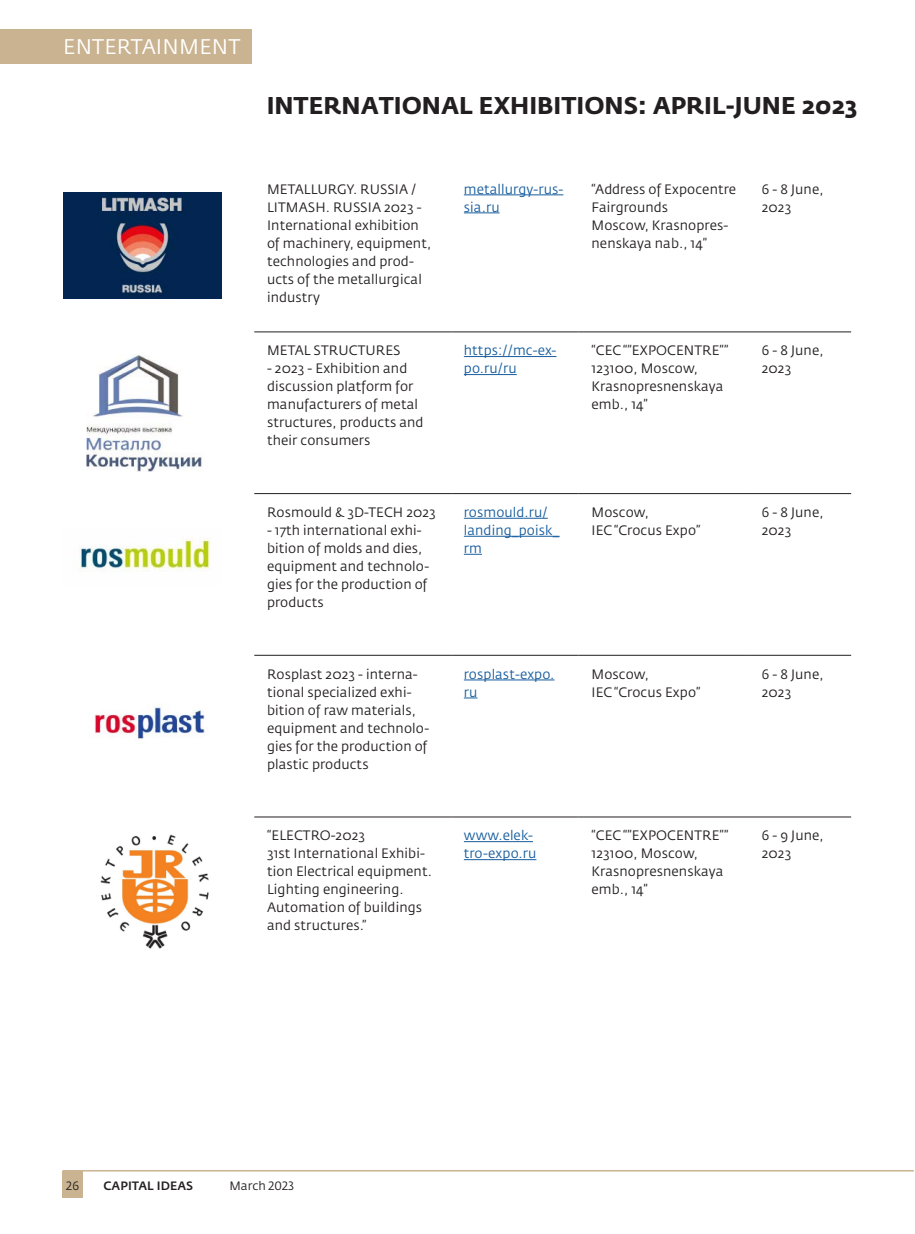
<style>
.page{position:relative;width:915px;height:1234px;background:#fff}
.page>*{position:absolute;margin:0;border:0;box-sizing:border-box;transform-origin:0 0}
.t1{font:700 24px "Fedra Sans Pro";color:#231f20}
.t2{font:21px "Fedra Sans Pro";letter-spacing:.01em;color:#fff}
.t3{font:13.5px/18px "Fedra Sans Pro";letter-spacing:.01em;color:#231f20}
.t4{font:13.5px/18px "Fedra Sans Pro";letter-spacing:.01em;color:#175d9e}
.t5{font:500 12px "Fedra Sans Pro";letter-spacing:.01em;color:#231f20}
.t6{font:12px "Fedra Sans Pro";letter-spacing:.005em;color:#231f20}
</style>
<div class="page">
<div style="left:0;top:30px;width:251px;height:34px;background:#c9b390"></div>
<hr style="left:254px;top:331px;width:197px;height:1px;background:#231f20">
<hr style="left:451px;top:331px;width:127px;height:1px;background:#231f20">
<hr style="left:578px;top:331px;width:170px;height:1px;background:#231f20">
<hr style="left:748px;top:331px;width:102px;height:1px;background:#231f20">
<hr style="left:254px;top:493px;width:197px;height:1px;background:#231f20">
<hr style="left:451px;top:493px;width:127px;height:1px;background:#231f20">
<hr style="left:578px;top:493px;width:170px;height:1px;background:#231f20">
<hr style="left:748px;top:493px;width:102px;height:1px;background:#231f20">
<hr style="left:254px;top:655px;width:197px;height:1px;background:#231f20">
<hr style="left:451px;top:655px;width:127px;height:1px;background:#231f20">
<hr style="left:578px;top:655px;width:170px;height:1px;background:#231f20">
<hr style="left:748px;top:655px;width:102px;height:1px;background:#231f20">
<hr style="left:254px;top:816px;width:197px;height:1px;background:#231f20">
<hr style="left:451px;top:816px;width:127px;height:1px;background:#231f20">
<hr style="left:578px;top:816px;width:170px;height:1px;background:#231f20">
<hr style="left:748px;top:816px;width:102px;height:1px;background:#231f20">
<hr style="left:463px;top:194px;width:100px;height:1px;background:#175d9e">
<hr style="left:463px;top:212px;width:36px;height:1px;background:#175d9e">
<hr style="left:463px;top:356px;width:93px;height:1px;background:#175d9e">
<hr style="left:463px;top:374px;width:53px;height:1px;background:#175d9e">
<hr style="left:463px;top:518px;width:84px;height:1px;background:#175d9e">
<hr style="left:463px;top:536px;width:96px;height:1px;background:#175d9e">
<svg style="left:463px;top:554px;width:19px;height:1px"></svg>
<hr style="left:463px;top:679px;width:91px;height:1px;background:#175d9e">
<svg style="left:463px;top:697px;width:14px;height:1px"></svg>
<hr style="left:463px;top:841px;width:70px;height:1px;background:#175d9e">
<hr style="left:463px;top:859px;width:73px;height:1px;background:#175d9e">
<img style="left:63px;top:193px;width:158px;height:105px">
<img style="left:86px;top:354px;width:116px;height:117px">
<img style="left:79px;top:537px;width:131px;height:35px">
<img style="left:94px;top:704px;width:111px;height:35px">
<img style="left:100px;top:834px;width:109px;height:115px">
<div style="left:63px;top:1171px;width:20px;height:26px;background:#c9b390"></div>
<hr style="left:63px;top:1169px;width:850px;height:2px;background:#c9b390">
<h2 class="t2" style="left:63px;top:34px;width:178px">ENTERTAINMENT</h2>
<h1 class="t1" style="left:266px;top:91px;width:592px">INTERNATIONAL EXHIBITIONS: APRIL-JUNE 2023</h1>
<p class="t3" style="left:267px;top:180px;width:166px">METALLURGY. RUSSIA /<br>LITMASH. RUSSIA 2023 -<br>International exhibition of machinery, equipment, technologies and prod&shy;ucts of the metallurgical industry</p>
<p class="t4" style="left:463px;top:180px;width:101px">metallurgy-rus&shy;sia.ru</p>
<p class="t3" style="left:591px;top:180px;width:146px">“Address of Expocentre<br>Fairgrounds<br>Moscow, Krasnopres&shy;nenskaya nab., 14”</p>
<p class="t3" style="left:761px;top:180px;width:63px">6 - 8 June,<br>2023</p>
<p class="t3" style="left:267px;top:341px;width:135px">METAL STRUCTURES</p>
<p class="t3" style="left:267px;top:359px;width:158px">- 2023 - Exhibition and discussion platform for manufacturers of metal structures, products and their consumers</p>
<p class="t3" style="left:267px;top:503px;width:170px">Rosmould &amp; 3D-TECH 2023</p>
<p class="t3" style="left:267px;top:521px;width:164px">- 17th international exhi&shy;bition of molds and dies, equipment and technolo&shy;gies for the production of products</p>
<p class="t4" style="left:463px;top:341px;width:94px">https://mc-ex&shy;po.ru/ru</p>
<p class="t3" style="left:591px;top:341px;width:138px">“CEC “”EXPOCENTRE””<br>123100, Moscow,<br>Krasnopresnenskaya emb., 14”</p>
<p class="t3" style="left:761px;top:341px;width:63px">6 - 8 June,<br>2023</p>
<p class="t4" style="left:463px;top:503px;width:97px">rosmould.ru/ landing_poisk_ rm</p>
<p class="t3" style="left:591px;top:503px;width:110px">Moscow,<br>IEC “Crocus Expo”</p>
<p class="t3" style="left:761px;top:503px;width:63px">6 - 8 June,<br>2023</p>
<p class="t3" style="left:267px;top:664px;width:164px">Rosplast 2023 - interna&shy;tional specialized exhi&shy;bition of raw materials, equipment and technolo&shy;gies for the production of plastic products</p>
<p class="t4" style="left:463px;top:664px;width:92px">rosplast-expo. ru</p>
<p class="t3" style="left:591px;top:664px;width:110px">Moscow,<br>IEC “Crocus Expo”</p>
<p class="t3" style="left:761px;top:664px;width:63px">6 - 8 June,<br>2023</p>
<p class="t3" style="left:267px;top:826px;width:166px">“ELECTRO-2023<br>31st International Exhibi&shy;tion Electrical equipment.<br>Lighting engineering.<br>Automation of buildings and structures.”</p>
<p class="t4" style="left:463px;top:826px;width:74px">www.elek&shy;tro-expo.ru</p>
<p class="t3" style="left:591px;top:826px;width:138px">“CEC “”EXPOCENTRE””<br>123100, Moscow,<br>Krasnopresnenskaya emb., 14”</p>
<p class="t3" style="left:761px;top:826px;width:63px">6 - 9 June,<br>2023</p>
<p class="t6" style="left:66px;top:1177px;width:14px">26</p>
<p class="t5" style="left:103px;top:1177px;width:91px">CAPITAL IDEAS</p>
<p class="t6" style="left:229px;top:1177px;width:66px">March 2023</p>
</div>
